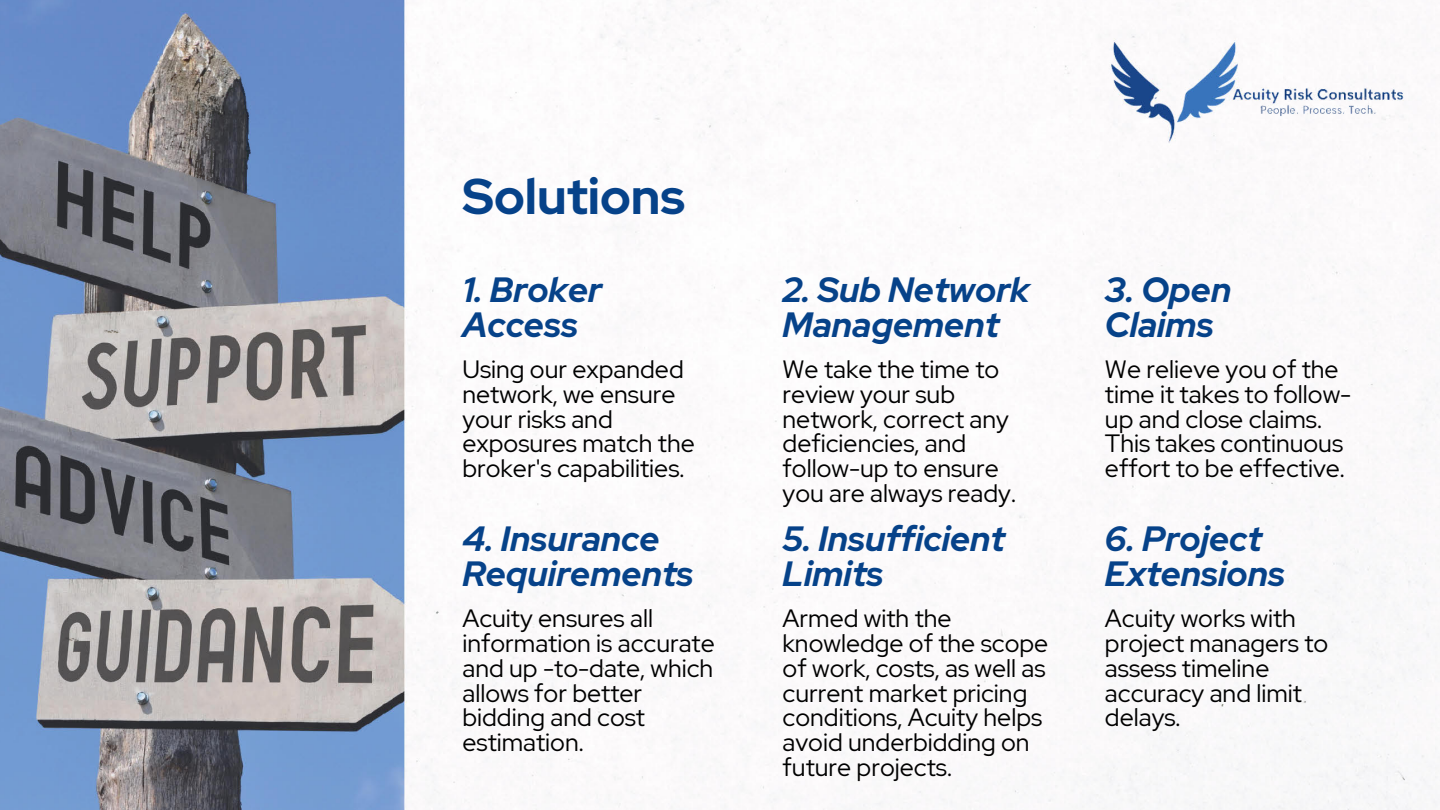
<style>
.page{position:relative;width:1440px;height:810px;background:#fff}
.page>*{position:absolute;margin:0;border:0;box-sizing:border-box;transform-origin:0 0}
.t1{font:700 50px "Red Hat Display";color:#064289}
.t2{font:italic 700 35px/34.5px "Red Hat Display";color:#064289}
.t3{font:25px/24.7px "Red Hat Display";color:#000}
</style>
<div class="page">
<img style="left:0;top:0;width:1439px;height:810px">
<p class="t1" style="left:462px;top:163px;width:224px">Solutions</p>
<p class="t2" style="left:462px;top:272px;width:141px">1. Broker<br>Access</p>
<p class="t3" style="left:462px;top:357px;width:234px">Using our expanded network, we ensure your risks and exposures match the broker's capabilities.</p>
<p class="t2" style="left:462px;top:522px;width:199px">4. Insurance</p>
<p class="t2" style="left:462px;top:556px;width:233px">Requirements</p>
<p class="t3" style="left:462px;top:606px;width:254px">Acuity ensures all information is accurate and up -to-date, which allows for better bidding and cost estimation.</p>
<p class="t2" style="left:783px;top:272px;width:249px">2. Sub Network</p>
<p class="t2" style="left:783px;top:307px;width:218px">Management</p>
<p class="t3" style="left:783px;top:357px;width:235px">We take the time to review your sub network, correct any deficiencies, and follow-up to ensure you are always ready.</p>
<p class="t2" style="left:783px;top:522px;width:224px">5. Insufficient</p>
<p class="t2" style="left:783px;top:556px;width:102px">Limits</p>
<p class="t3" style="left:783px;top:606px;width:267px">Armed with the knowledge of the scope of work, costs, as well as current market pricing conditions, Acuity helps avoid underbidding on future projects.</p>
<p class="t2" style="left:1105px;top:272px;width:128px">3. Open</p>
<p class="t2" style="left:1105px;top:307px;width:110px">Claims</p>
<p class="t3" style="left:1105px;top:357px;width:248px">We relieve you of the time it takes to follow&shy;up and close claims.<br>This takes continuous effort to be effective.</p>
<p class="t2" style="left:1105px;top:522px;width:182px">6. Project<br>Extensions</p>
<p class="t3" style="left:1105px;top:606px;width:225px">Acuity works with project managers to assess timeline accuracy and limit delays.</p>
</div>
